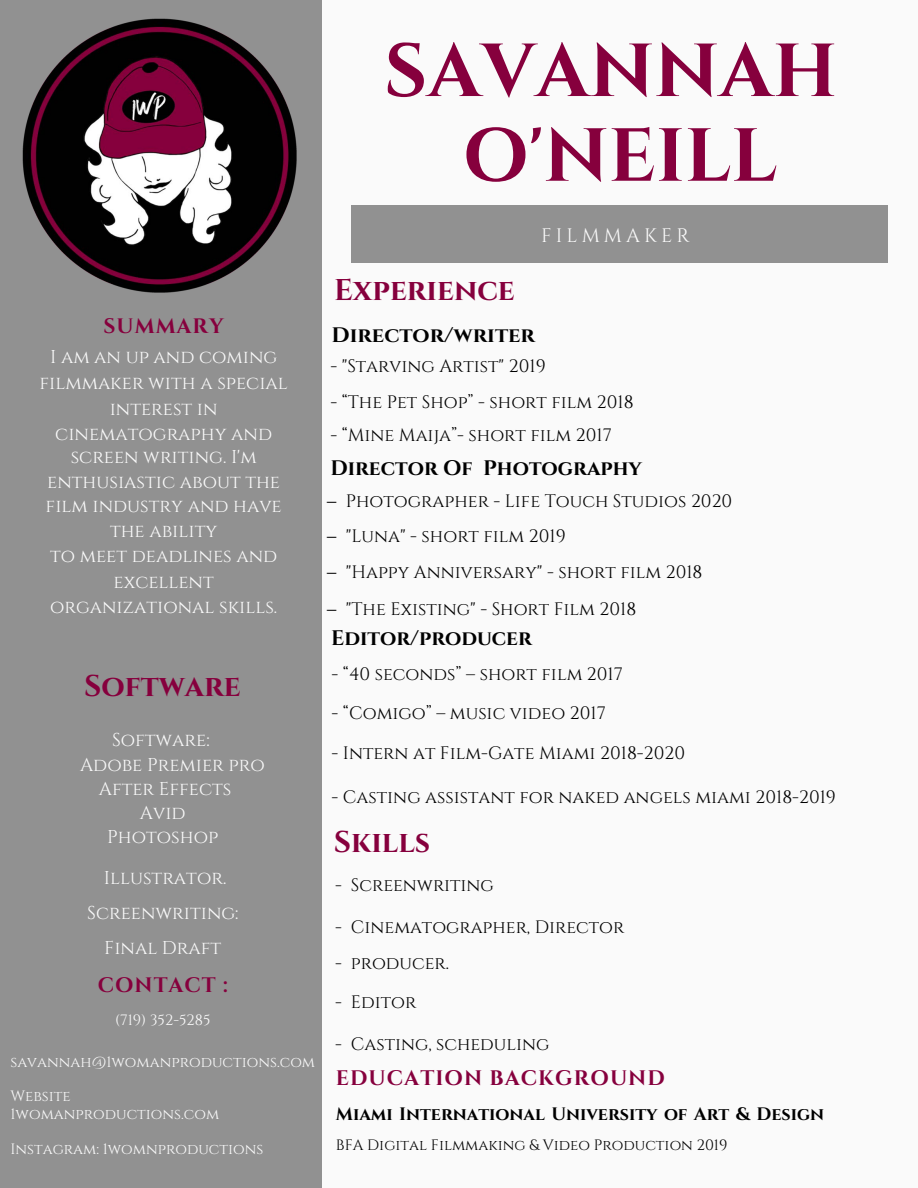
<style>
.page{position:relative;width:918px;height:1188px;background:#fafafa}
.page>*{position:absolute;margin:0;border:0;box-sizing:border-box;transform-origin:0 0}
.t1{font:700 75px/84.8px "Cinzel";color:#86003d;text-align:center}
.t2{font:700 30px "Cinzel";color:#86003d}
.t3{font:700 21px "Cinzel";color:#000}
.t4{font:700 21px "Cinzel";letter-spacing:.05em;color:#86003d}
.t5{font:700 21px "Cinzel";color:#000;scale:1.05 1}
.t6{font:700 20.85px "Cinzel";letter-spacing:.05em;color:#86003d}
.t7{font:19.5px "Cinzel";letter-spacing:.21em;color:#fafafa}
.t8{font:18.6px/24.8px "Cinzel";color:#fafafa;text-align:center}
.t9{font:18px/36px "Cinzel";color:#000}
.t10{font:700 18px "Cinzel";color:#000}
.t11{font:15px/18px "Cinzel";color:#fafafa}
.t12{font:15px "Cinzel";color:#000}
</style>
<div class="page">
<div style="left:352px;top:206px;width:536px;height:57px;background:#919191"></div>
<div style="left:0;top:0;width:322px;height:1188px;background:#919191"></div>
<img style="left:22px;top:18px;width:275px;height:275px">
<h1 class="t1" style="left:384px;top:31px;width:455px">SAVANNAH<br>O'NEILL</h1>
<p class="t7" style="left:541px;top:223px;width:150px">FILMMAKER</p>
<p class="t6" style="left:103px;top:313px;width:122px">SUMMARY</p>
<p class="t8" style="left:40px;top:345px;width:250px;line-height:26.1px">I am an up and coming filmmaker with a special interest in</p>
<p class="t8" style="left:46px;top:422px;width:238px">cinematography and screen writing. I'm enthusiastic about the film industry and have the ability<br>to meet deadlines and excellent organizational skills.</p>
<h2 class="t2" style="left:84px;top:668px;width:158px">Software</h2>
<p class="t8" style="left:80px;top:728px;width:186px;line-height:25.5px;text-align:left;text-indent:32px">Software:<br>Adobe Premier pro</p>
<p class="t8" style="left:99px;top:777px;width:134px;line-height:23.9px">After Effects<br>Avid<br>Photoshop</p>
<p class="t8" style="left:87px;top:860px;width:153px;line-height:35.2px">Illustrator.<br>Screenwriting:<br>Final Draft</p>
<p class="t6" style="left:98px;top:971px;width:131px">CONTACT :</p>
<p class="t11" style="left:115px;top:1011px;width:97px">(719) 352-5285</p>
<p class="t11" style="left:10px;top:1054px;width:306px">savannah@1womanproductions.com</p>
<p class="t11" style="left:10px;top:1087px;width:210px">Website<br>1womanproductions.com</p>
<p class="t11" style="left:10px;top:1141px;width:255px">Instagram: 1womnproductions</p>
<h2 class="t2" style="left:334px;top:271px;width:182px">Experience</h2>
<p class="t5" style="left:331px;top:322px;width:195px">Director/writer</p>
<p class="t9" style="left:330px;top:349px;width:217px">- "Starving Artist" 2019</p>
<p class="t9" style="left:330px;top:385px;width:305px">- “The Pet Shop” - short film 2018</p>
<p class="t9" style="left:330px;top:418px;width:283px">- “Mine Maija”- short film 2017</p>
<p class="t3" style="left:330px;top:455px;width:313px">Director Of Photography</p>
<p class="t9" style="left:327px;top:483px;width:407px">− Photographer - Life Touch Studios 2020 − "Luna" - short film 2019<br>− "Happy Anniversary" - short film 2018<br>− "The Existing" - Short Film 2018</p>
<p class="t3" style="left:331px;top:625px;width:202px">Editor/producer</p>
<p class="t9" style="left:332px;top:657px;width:293px">- “40 seconds” – short film 2017</p>
<p class="t9" style="left:332px;top:696px;width:276px">- “Comigo” – music video 2017</p>
<p class="t9" style="left:332px;top:736px;width:355px">- Intern at Film-Gate Miami 2018-2020</p>
<p class="t9" style="left:332px;top:779px;width:506px">- Casting assistant for naked angels miami 2018-2019</p>
<h2 class="t2" style="left:334px;top:824px;width:98px">Skills</h2>
<p class="t9" style="left:335px;top:867px;width:160px">- Screenwriting</p>
<p class="t9" style="left:335px;top:909px;width:291px">- Cinematographer, Director</p>
<p class="t9" style="left:335px;top:945px;width:115px">- producer.</p>
<p class="t9" style="left:335px;top:984px;width:83px">- Editor</p>
<p class="t9" style="left:335px;top:1026px;width:216px">- Casting, scheduling</p>
<p class="t4" style="left:336px;top:1064px;width:330px">EDUCATION BACKGROUND</p>
<p class="t10" style="left:336px;top:1103px;width:490px">Miami International University of Art &amp; Design</p>
<p class="t12" style="left:336px;top:1136px;width:393px">BFA Digital Filmmaking &amp; Video Production 2019</p>
</div>
